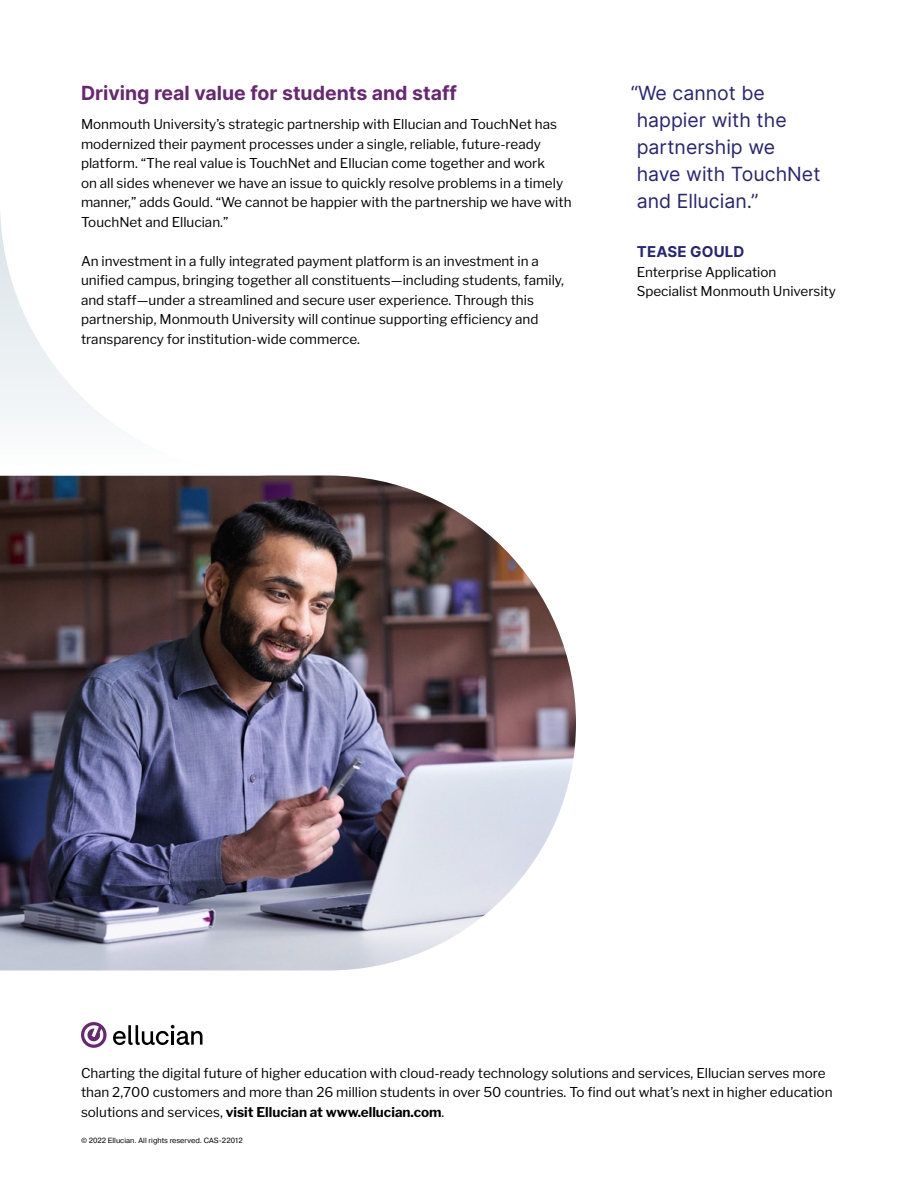
<style>
.page{position:relative;width:918px;height:1188px;background:#fff}
.page>*{position:absolute;margin:0;border:0;box-sizing:border-box;transform-origin:0 0}
.t1{font:19.5px/27px "Inter";color:#26247b}
.t2{font:700 19.5px "Inter";color:#682772}
.t3{font:700 15px "Inter";letter-spacing:.01em;color:#26247b}
.t4{font:13.5px/19.5px "Libre Franklin";color:#000}
.t5{font:7.5px "Pragmatica";color:#000}
.s1{font-weight:700}
</style>
<div class="page">
<img style="left:0;top:476px;width:576px;height:494px">
<svg style="left:81px;top:1022px;width:121px;height:26px"></svg>
<svg style="left:0;top:213px;width:274px;height:263px"></svg>
<h1 class="t2" style="left:81px;top:79px;width:378px">Driving real value for students and staff</h1>
<p class="t4" style="left:81px;top:113px;width:492px">Monmouth University’s strategic partnership with Ellucian and TouchNet has modernized their payment processes under a single, reliable, future-ready platform. “The real value is TouchNet and Ellucian come together and work<br>on all sides whenever we have an issue to quickly resolve problems in a timely manner,” adds Gould. “We cannot be happier with the partnership we have with TouchNet and Ellucian.”</p>
<p class="t4" style="left:81px;top:250px;width:485px">An investment in a fully integrated payment platform is an investment in a unified campus, bringing together all constituents—including students, family, and staff—under a streamlined and secure user experience. Through this partnership, Monmouth University will continue supporting efficiency and transparency for institution-wide commerce.</p>
<h1 class="t1" style="left:637px;top:79px;width:185px;text-indent:-6px">“We cannot be happier with the partnership we have with TouchNet and Ellucian.”</h1>
<p class="t3" style="left:637px;top:241px;width:109px">TEASE GOULD</p>
<p class="t4" style="left:637px;top:261px;width:201px">Enterprise Application<br>Specialist Monmouth University</p>
<p class="t4" style="left:81px;top:1062px;width:753px">Charting the digital future of higher education with cloud-ready technology solutions and services, Ellucian serves more than 2,700 customers and more than 26 million students in over 50 countries. To find out what’s next in higher education solutions and services, <span class="s1">visit Ellucian at www.ellucian.com</span>.</p>
<p class="t5" style="left:81px;top:1136px;width:163px">© 2022 Ellucian. All rights reserved. CAS-22012</p>
</div>
